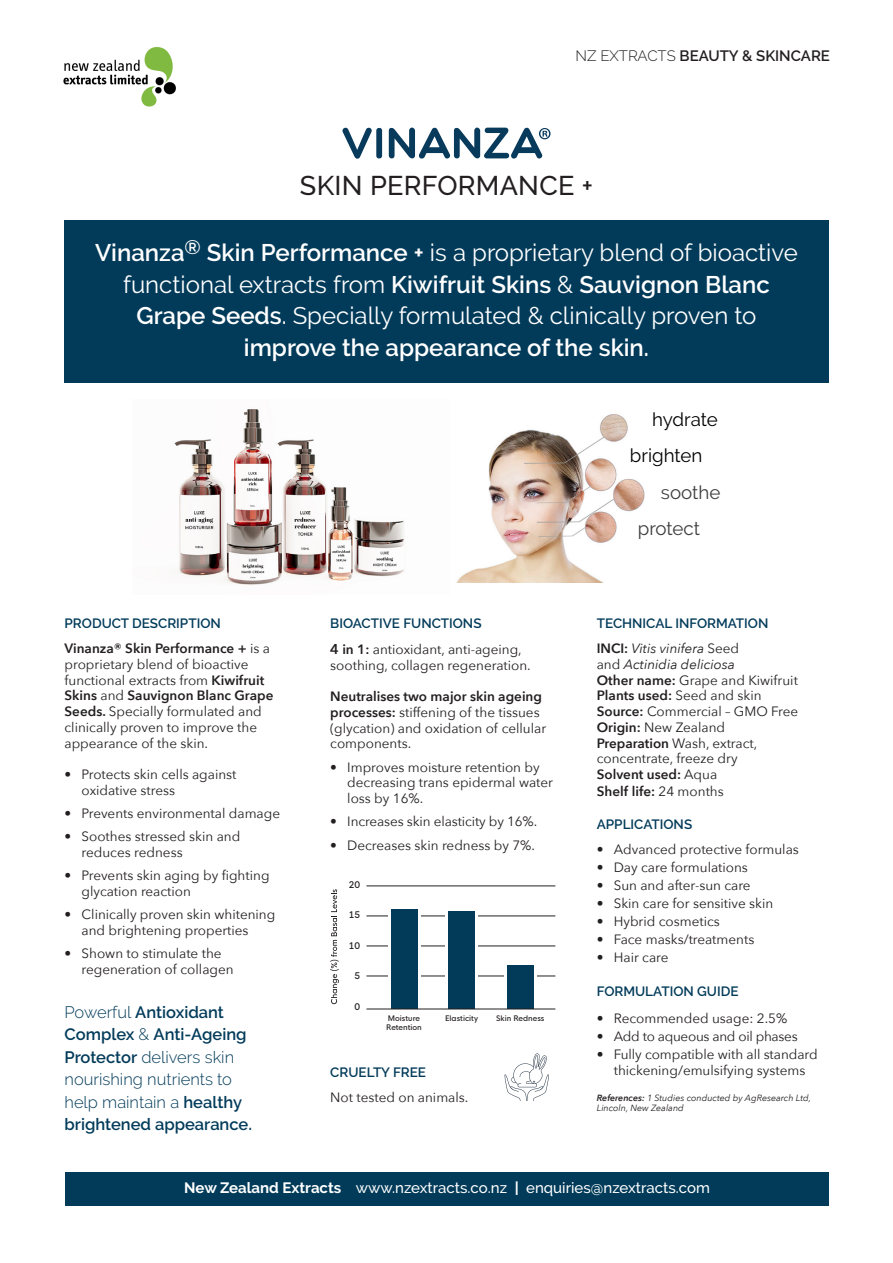
<style>
.page{position:relative;width:893px;height:1263px;background:#fff}
.page>*{position:absolute;margin:0;border:0;box-sizing:border-box;transform-origin:0 0}
.t1{font:500 27px "Raleway";letter-spacing:.01em;color:#231f20}
.t2{font:600 24px/31.5px "Raleway";color:#fff;text-align:center}
.t3{font:18.75px/35.4px "Raleway";letter-spacing:-.005em;color:#000}
.t4{font:18.75px/36.6px "Raleway";color:#3e3e3f}
.t5{font:600 16.5px/22.5px "Raleway";color:#023b5a}
.t6{font:500 15px "Raleway";color:#fff}
.t7{font:600 15px "Raleway";color:#231f20}
.t8{font:13.5px/15.8px "Avenir Next";color:#231f20}
.t9{font:600 13.5px "Raleway";color:#023b5a}
.t10{font:13.5px "Avenir Next";letter-spacing:-.02em;color:#231f20}
.t11{font:italic 9px/10.5px "Avenir Next";color:#231f20}
.t12{font:500 9px "HK Nova";color:#231f20}
.t13{font:500 7.5px/9px "HK Nova";color:#231f20}
.s1{font-weight:300}
.s2{font-weight:400}
.s3{font-weight:500}
.s4{font-weight:600}
.s5{font-size:17.25px}
.s6{font-weight:600;font-size:14.25px}
.s7{font-style:italic}
.s8{font-weight:700}
</style>
<div class="page">
<div style="left:65px;top:220px;width:764px;height:163px;background:#023b5a"></div>
<img style="left:63px;top:47px;width:113px;height:59px">
<div style="left:65px;top:1172px;width:763px;height:33px;background:#013b59"></div>
<svg style="left:505px;top:1053px;width:44px;height:48px"></svg>
<hr style="left:366px;top:885px;width:189px;height:1px;background:#231f20">
<hr style="left:366px;top:915px;width:189px;height:1px;background:#231f20">
<hr style="left:366px;top:945px;width:189px;height:1px;background:#231f20">
<hr style="left:366px;top:975px;width:189px;height:1px;background:#231f20">
<div style="left:389px;top:909px;width:29px;height:99px;background:#013b59"></div>
<div style="left:447px;top:911px;width:29px;height:97px;background:#013b59"></div>
<div style="left:506px;top:965px;width:29px;height:44px;background:#013b59"></div>
<svg style="left:330px;top:889px;width:9px;height:115px"></svg>
<hr style="left:388px;top:909px;width:2px;height:99px;background:#fff">
<hr style="left:418px;top:909px;width:2px;height:99px;background:#fff">
<hr style="left:445px;top:910px;width:2px;height:98px;background:#fff">
<hr style="left:475px;top:910px;width:2px;height:98px;background:#fff">
<hr style="left:504px;top:965px;width:3px;height:49px;background:#fff">
<hr style="left:534px;top:965px;width:3px;height:49px;background:#fff">
<hr style="left:366px;top:1009px;width:189px;height:1px;background:#231f20">
<img style="left:456px;top:414px;width:189px;height:169px">
<img style="left:174px;top:409px;width:231px;height:176px">
<svg style="left:342px;top:127px;width:40px;height:32px"></svg>
<svg style="left:389px;top:127px;width:161px;height:32px"></svg>
<p class="t7" style="left:575px;top:47px;width:256px"><span class="s1">NZ EXTRACTS</span> BEAUTY &amp; SKINCARE</p>
<h1 class="t1" style="left:300px;top:170px;width:294px">SKIN PERFORMANCE +</h1>
<h2 class="t2" style="left:95px;top:237px;width:704px">Vinanza<sup>®</sup> Skin Performance + <span class="s2">is a proprietary blend of bioactive functional extracts from</span> Kiwifruit Skins <span class="s2">&amp;</span> Sauvignon Blanc Grape Seeds<span class="s3">.</span> <span class="s2">Specially formulated &amp; clinically proven to </span>improve the appearance of the skin.</h2>
<p class="t9" style="left:65px;top:616px;width:158px">PRODUCT DESCRIPTION</p>
<p class="t8" style="left:65px;top:640px;width:210px"><span class="s4">Vinanza® Skin Performance +</span> is a proprietary blend of bioactive functional extracts from <span class="s4">Kiwifruit<br>Skins</span> and <span class="s4">Sauvignon Blanc Grape<br>Seeds.</span> Specially formulated and clinically proven to improve the appearance of the skin.</p>
<p class="t8" style="left:82px;top:766px;width:157px;text-indent:-17px">• Protects skin cells against oxidative stress</p>
<p class="t8" style="left:65px;top:805px;width:217px">• Prevents environmental damage</p>
<p class="t8" style="left:82px;top:828px;width:160px;text-indent:-17px">• Soothes stressed skin and reduces redness</p>
<p class="t8" style="left:82px;top:867px;width:190px;text-indent:-17px">• Prevents skin aging by fighting glycation reaction</p>
<p class="t8" style="left:82px;top:906px;width:195px;text-indent:-17px">• Clinically proven skin whitening and brightening properties</p>
<p class="t8" style="left:82px;top:945px;width:154px;text-indent:-17px">• Shown to stimulate the regeneration of collagen</p>
<p class="t5" style="left:65px;top:1000px;width:189px"><span class="s1">Powerful</span> Antioxidant<br>Complex <span class="s1">&amp;</span> Anti-Ageing<br>Protector <span class="s1">delivers skin nourishing nutrients to help maintain a</span> healthy brightened appearance<span class="s5">.</span></p>
<p class="t9" style="left:330px;top:616px;width:153px">BIOACTIVE FUNCTIONS</p>
<p class="t8" style="left:330px;top:641px;width:202px"><span class="s6">4</span> <span class="s4">in 1:</span> antioxidant, anti-ageing, soothing, collagen regeneration.</p>
<p class="t8" style="left:330px;top:688px;width:217px"><span class="s4">Neutralises two major skin ageing processes:</span> stiffening of the tissues (glycation) and oxidation of cellular components.</p>
<p class="t8" style="left:347px;top:758px;width:207px;text-indent:-17px">• Improves moisture retention by decreasing trans epidermal water loss by 16%.</p>
<p class="t8" style="left:330px;top:813px;width:209px">• Increases skin elasticity by 16%.</p>
<p class="t8" style="left:330px;top:836px;width:206px">• Decreases skin redness by 7%.</p>
<p class="t12" style="left:349px;top:877px;width:13px">20</p>
<p class="t12" style="left:349px;top:907px;width:13px">15</p>
<p class="t12" style="left:349px;top:938px;width:13px">10</p>
<p class="t12" style="left:354px;top:968px;width:7px">5</p>
<p class="t12" style="left:354px;top:998px;width:7px">0</p>
<p class="t13" style="left:386px;top:1012px;width:37px">Moisture<br>Retention</p>
<p class="t13" style="left:445px;top:1012px;width:35px">Elasticity</p>
<p class="t13" style="left:496px;top:1012px;width:50px">Skin Redness</p>
<p class="t9" style="left:330px;top:1064px;width:97px">CRUELTY FREE</p>
<p class="t8" style="left:330px;top:1088px;width:140px">Not tested on animals.</p>
<h3 class="t3" style="left:630px;top:402px;width:89px;text-indent:22px">hydrate brighten</h3>
<h3 class="t4" style="left:638px;top:474px;width:84px;text-indent:23px">soothe protect</h3>
<p class="t9" style="left:597px;top:616px;width:173px">TECHNICAL INFORMATION</p>
<p class="t8" style="left:597px;top:640px;width:203px"><span class="s4">INCI:</span> <span class="s7">Vitis vinifera</span> Seed<br>and <span class="s7">Actinidia deliciosa<br></span><span class="s4">Other name:</span> Grape and Kiwifruit<br><span class="s4">Plants used:</span> Seed and skin<br><span class="s4">Source:</span> Commercial – GMO Free<br><span class="s4">Origin:</span> New Zealand<br><span class="s4">Preparation</span> Wash, extract, concentrate, freeze dry<br><span class="s4">Solvent used:</span> Aqua<br><span class="s4">Shelf life:</span> 24 months</p>
<p class="t9" style="left:597px;top:817px;width:97px">APPLICATIONS</p>
<p class="t8" style="left:597px;top:841px;width:204px">• Advanced protective formulas</p>
<p class="t8" style="left:597px;top:859px;width:153px">• Day care formulations</p>
<p class="t8" style="left:597px;top:877px;width:155px">• Sun and after-sun care</p>
<p class="t8" style="left:597px;top:895px;width:178px">• Skin care for sensitive skin</p>
<p class="t8" style="left:597px;top:913px;width:125px">• Hybrid cosmetics</p>
<p class="t8" style="left:597px;top:931px;width:159px">• Face masks/treatments</p>
<p class="t8" style="left:597px;top:949px;width:73px">• Hair care</p>
<p class="t9" style="left:597px;top:983px;width:143px">FORMULATION GUIDE</p>
<p class="t8" style="left:597px;top:1010px;width:192px">• Recommended usage: 2.5%</p>
<p class="t10" style="left:597px;top:1025px;width:202px">• Add to aqueous and oil phases</p>
<p class="t8" style="left:597px;top:1046px;width:222px;text-align:center">• Fully compatible with all standard thickening/emulsifying systems</p>
<p class="t11" style="left:597px;top:1092px;width:216px"><span class="s4">References:</span> 1 Studies conducted by AgResearch Ltd,<br>Lincoln, New Zealand</p>
<p class="t6" style="left:184px;top:1179px;width:527px"><span class="s8">New Zealand Extracts</span> www.nzextracts.co.nz <span class="s8">|</span> enquiries@nzextracts.com</p>
</div>
